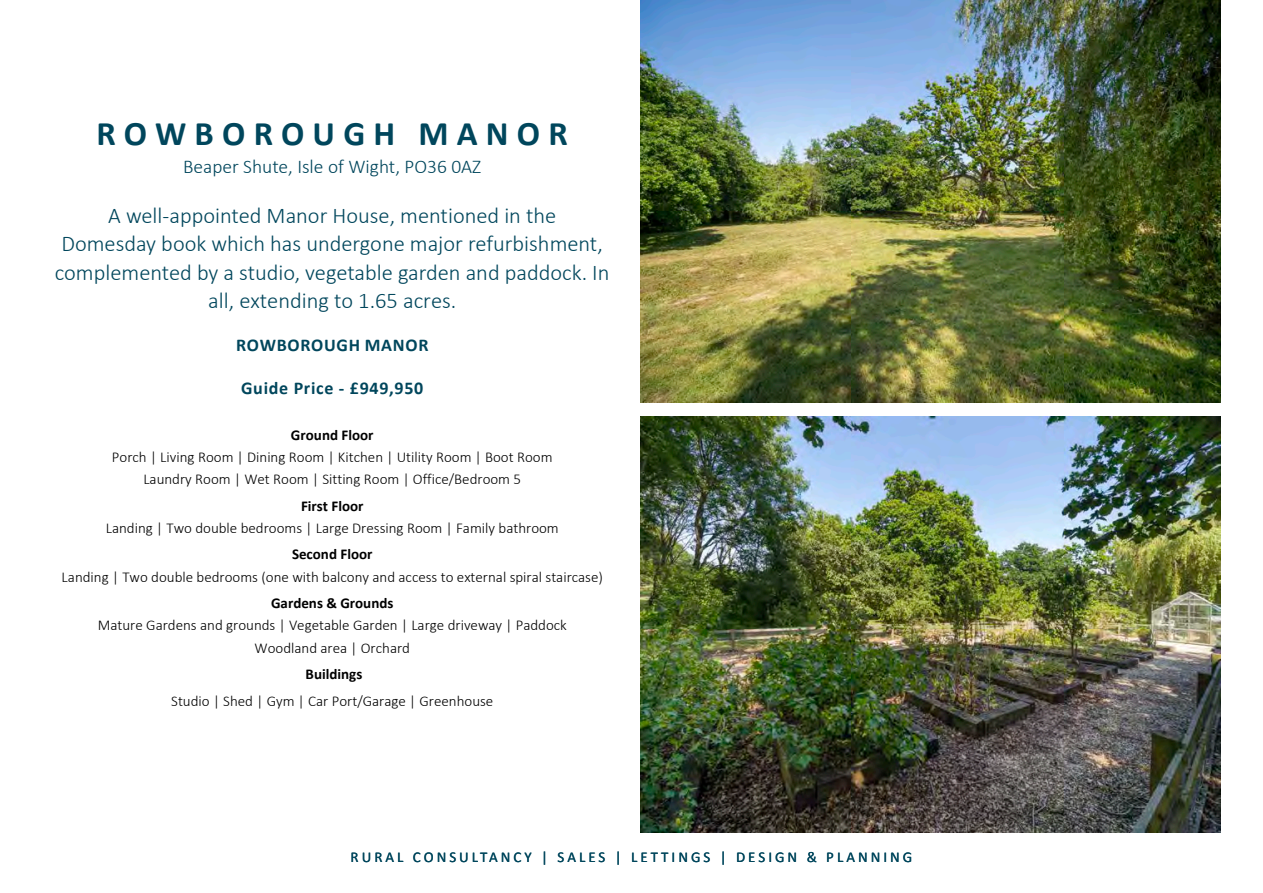
<style>
.page{position:relative;width:1263px;height:893px;background:#fff}
.page>*{position:absolute;margin:0;border:0;box-sizing:border-box;transform-origin:0 0}
.t1{font:700 34.5px "Calibri";letter-spacing:.24em;color:#00465c}
.t2{font:300 22.5px/28.5px "Calibri";color:#00465c;text-align:center}
.t3{font:300 19.5px "Calibri";color:#00465c}
.t4{font:700 18px "Calibri";letter-spacing:.04em;color:#00465c}
.t5{font:700 18px "Calibri";letter-spacing:.04em;color:#00465c}
.t6{font:300 15px/22.2px "Calibri";color:#000;text-align:center}
.t7{font:700 15px "Calibri";color:#000}
.t8{font:15px "Calibri";letter-spacing:.2em;color:#00465c}
</style>
<div class="page">
<img style="left:640px;top:0;width:580px;height:403px">
<img style="left:640px;top:417px;width:580px;height:415px">
<h1 class="t1" style="left:97px;top:109px;width:473px">ROWBOROUGH MANOR</h1>
<h3 class="t3" style="left:183px;top:154px;width:300px">Beaper Shute, Isle of Wight, PO36 0AZ</h3>
<h2 class="t2" style="left:55px;top:201px;width:556px">A well-appointed Manor House, mentioned in the<br>Domesday book which has undergone major refurbishment, complemented by a studio, vegetable garden and paddock. In all, extending to 1.65 acres.</h2>
<p class="t5" style="left:236px;top:332px;width:194px">ROWBOROUGH MANOR</p>
<p class="t4" style="left:241px;top:376px;width:184px">Guide Price - £949,950</p>
<p class="t7" style="left:291px;top:424px;width:84px">Ground Floor</p>
<p class="t6" style="left:112px;top:446px;width:442px">Porch | Living Room | Dining Room | Kitchen | Utility Room | Boot Room<br>Laundry Room | Wet Room | Sitting Room | Office/Bedroom 5</p>
<p class="t7" style="left:301px;top:495px;width:64px">First Floor</p>
<p class="t6" style="left:106px;top:517px;width:454px">Landing | Two double bedrooms | Large Dressing Room | Family bathroom</p>
<p class="t7" style="left:292px;top:544px;width:82px">Second Floor</p>
<p class="t6" style="left:62px;top:565px;width:543px">Landing | Two double bedrooms (one with balcony and access to external spiral staircase)</p>
<p class="t7" style="left:271px;top:592px;width:124px">Gardens &amp; Grounds</p>
<p class="t6" style="left:98px;top:614px;width:470px">Mature Gardens and grounds | Vegetable Garden | Large driveway | Paddock<br>Woodland area | Orchard</p>
<p class="t7" style="left:306px;top:663px;width:58px">Buildings</p>
<p class="t6" style="left:171px;top:689px;width:324px">Studio | Shed | Gym | Car Port/Garage | Greenhouse</p>
<p class="t8" style="left:351px;top:847px;width:563px">RURAL CONSULTANCY | SALES | LETTINGS | DESIGN &amp; PLANNING</p>
</div>
